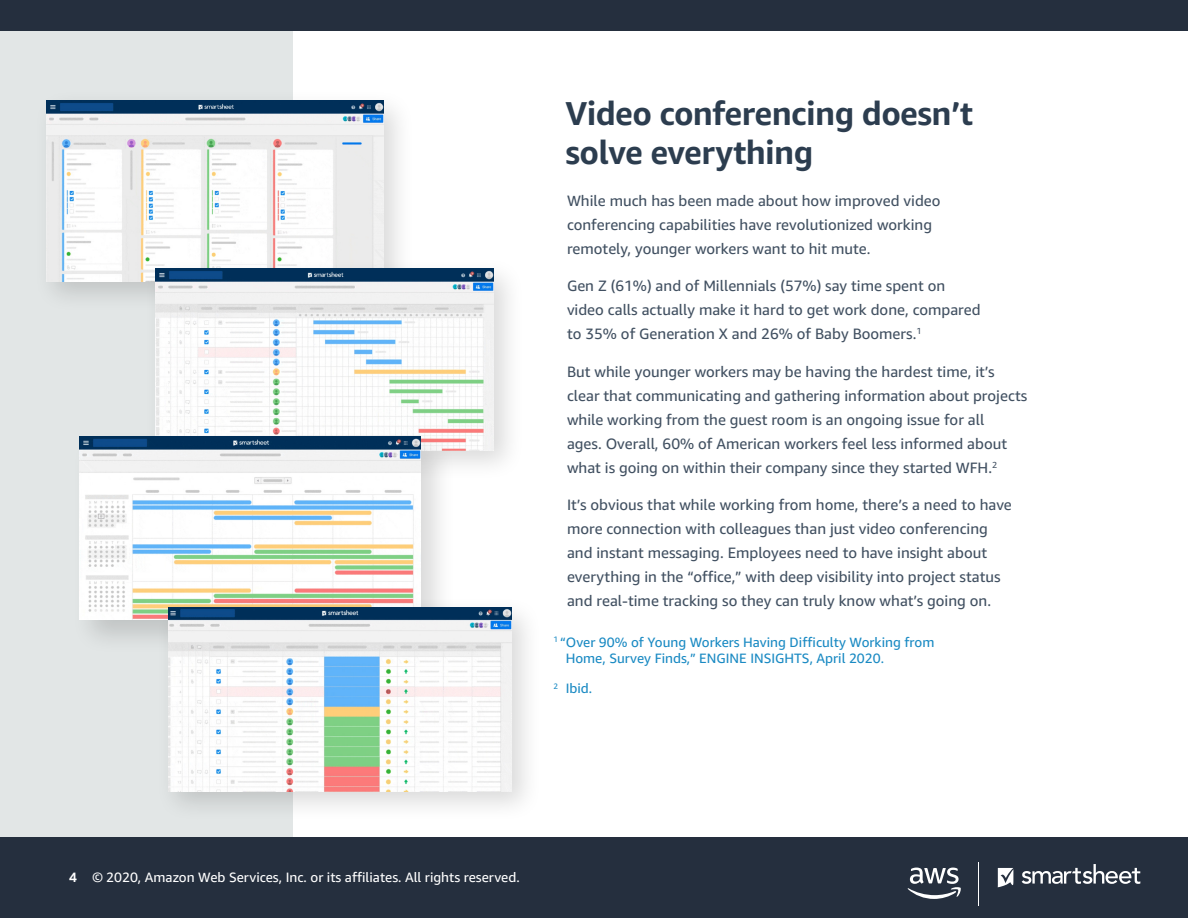
<style>
.page{position:relative;width:1188px;height:918px;background:#fff}
.page>*{position:absolute;margin:0;border:0;box-sizing:border-box;transform-origin:0 0}
.t1{font:700 33px/39px "Amazon Ember";letter-spacing:-.02em;color:#2c3d4f}
.t2{font:15px/24px "Amazon Ember";color:#415061}
.t3{font:13.5px/16.5px "Amazon Ember";color:#1a8ac3}
.t4{font:13.5px "Amazon Ember";color:#fff}
.s1{font-weight:700}
</style>
<div class="page">
<div style="left:0;top:24px;width:293px;height:814px;background:#e2e6e6"></div>
<div style="left:0;top:0;width:1188px;height:31px;background:#252f3e"></div>
<div style="left:0;top:837px;width:1188px;height:81px;background:#252f3e"></div>
<svg style="left:907px;top:868px;width:54px;height:31px"></svg>
<hr style="left:978px;top:862px;width:1px;height:43px;background:#fff">
<svg style="left:1022px;top:864px;width:118px;height:20px"></svg>
<svg style="left:998px;top:868px;width:15px;height:19px"></svg>
<div style="left:33px;top:88px;width:383px;height:225px;background:#000;opacity:.15"></div>
<img style="left:46px;top:101px;width:338px;height:181px">
<div style="left:143px;top:256px;width:382px;height:226px;background:#000;opacity:.15"></div>
<img style="left:156px;top:269px;width:337px;height:181px">
<div style="left:72px;top:429px;width:385px;height:227px;background:#000;opacity:.15"></div>
<img style="left:80px;top:437px;width:340px;height:182px">
<div style="left:155px;top:595px;width:389px;height:229px;background:#000;opacity:.15"></div>
<img style="left:168px;top:608px;width:344px;height:184px">
<h1 class="t1" style="left:566px;top:94px;width:409px">Video conferencing doesn’t solve everything</h1>
<p class="t2" style="left:567px;top:189px;width:375px">While much has been made about how improved video conferencing capabilities have revolutionized working remotely, younger workers want to hit mute.</p>
<p class="t2" style="left:567px;top:274px;width:415px">Gen Z (61%) and of Millennials (57%) say time spent on video calls actually make it hard to get work done, compared to 35% of Generation X and 26% of Baby Boomers.<sup>1</sup></p>
<p class="t2" style="left:567px;top:360px;width:462px">But while younger workers may be having the hardest time, it’s clear that communicating and gathering information about projects while working from the guest room is an ongoing issue for all<br>ages. Overall, 60% of American workers feel less informed about what is going on within their company since they started WFH.<sup>2</sup></p>
<p class="t2" style="left:567px;top:493px;width:446px">It’s obvious that while working from home, there’s a need to have more connection with colleagues than just video conferencing and instant messaging. Employees need to have insight about everything in the “office,” with deep visibility into project status and real-time tracking so they can truly know what’s going on.</p>
<p class="t3" style="left:566px;top:634px;width:370px;text-indent:-12px"><sup>1</sup> “Over 90% of Young Workers Having Difficulty Working from<br>Home, Survey Finds,” ENGINE INSIGHTS, April 2020.</p>
<p class="t3" style="left:554px;top:680px;width:40px"><sup>2</sup> Ibid.</p>
<p class="t4" style="left:69px;top:869px;width:452px"><span class="s1">4</span> © 2020, Amazon Web Services, Inc. or its affiliates. All rights reserved.</p>
</div>
